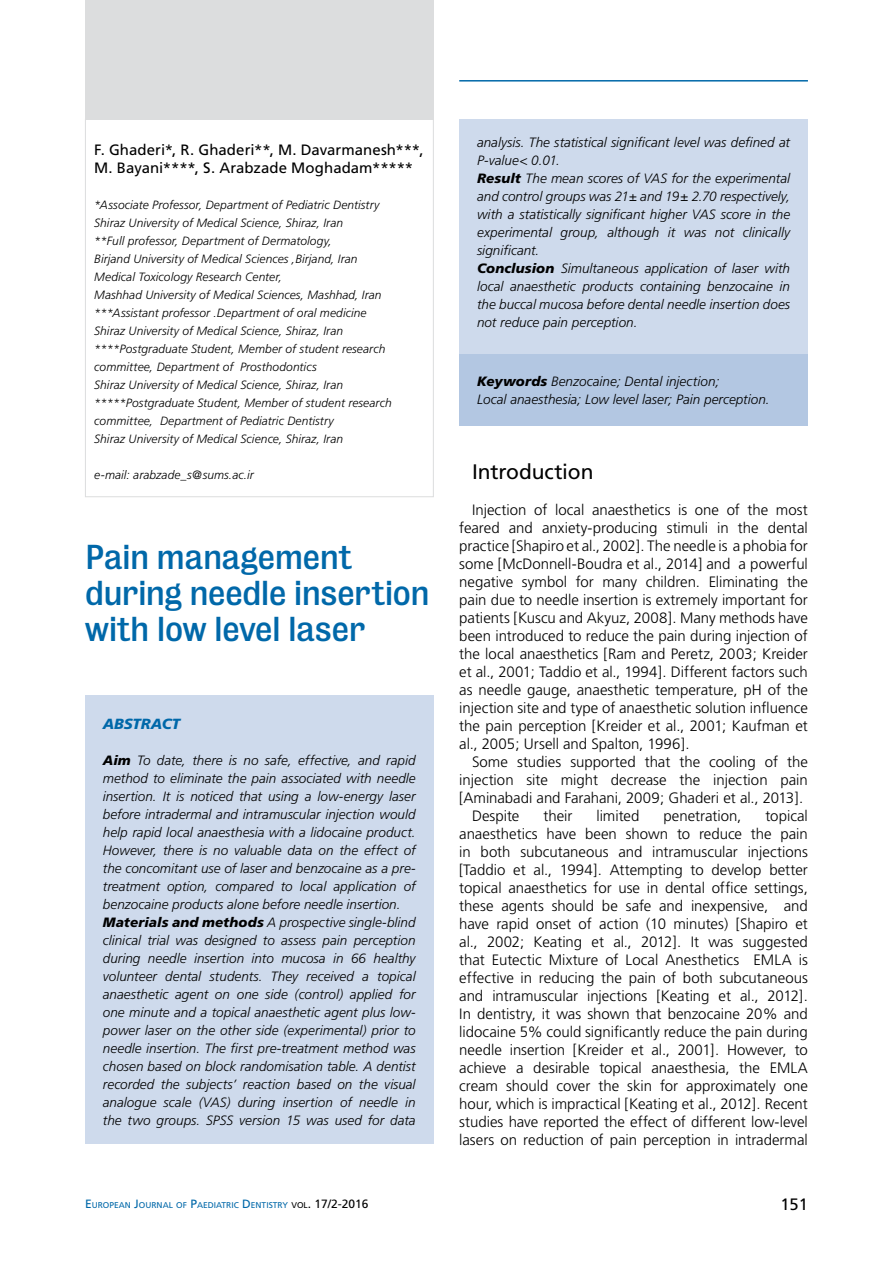
<style>
.page{position:relative;width:893px;height:1263px;background:#fff}
.page>*{position:absolute;margin:0;border:0;box-sizing:border-box;transform-origin:0 0}
.t1{font:31.5px/36px "Bureau Grot Five Three";color:#0068a9}
.t2{font:21px "Frutiger";letter-spacing:-.01em;color:#000}
.t3{font:16.5px "Frutiger";color:#000}
.t4{font:300 15px/18px "Frutiger";color:#000;text-align:justify}
.t5{font:15px/18px "Frutiger";color:#000}
.t6{font:italic 900 14.7px "Frutiger";letter-spacing:-.005em;color:#0068a9}
.t7{font:italic 300 13.5px/18px "Frutiger";color:#000}
.t8{font:italic 300 12px/18px "Frutiger";letter-spacing:.005em;color:#000}
.t9{font:8.4px "Frutiger";color:#0068a9}
.s1{font-weight:900}
.s2{font-size:12px}
.s3{color:#000}
.s4{font-size:12px;color:#000}
</style>
<div class="page">
<hr style="left:459px;top:80px;width:349px;height:2px;background:#0068a9">
<div style="left:85px;top:0;width:349px;height:119px;background:#dcddde"></div>
<div style="left:85px;top:119px;width:349px;height:378px;border:1px solid #dcddde"></div>
<div style="left:85px;top:695px;width:348px;height:449px;background:#cedaec"></div>
<div style="left:459px;top:353px;width:349px;height:72px;background:#b3c7e2"></div>
<div style="left:459px;top:119px;width:349px;height:234px;background:#cedaec"></div>
<p class="t5" style="left:94px;top:141px;width:331px">F. Ghaderi*, R. Ghaderi**, M. Davarmanesh***,<br>M. Bayani****, S. Arabzade Moghadam*****</p>
<p class="t8" style="left:94px;top:196px;width:299px">*Associate Professor, Department of Pediatric Dentistry Shiraz University of Medical Science, Shiraz, Iran<br>**Full professor, Department of Dermatology,<br>Birjand University of Medical Sciences ,Birjand, Iran Medical Toxicology Research Center,<br>Mashhad University of Medical Sciences, Mashhad, Iran ***Assistant professor .Department of oral medicine Shiraz University of Medical Science, Shiraz, Iran ****Postgraduate Student, Member of student research committee, Department of Prosthodontics<br>Shiraz University of Medical Science, Shiraz, Iran *****Postgraduate Student, Member of student research committee, Department of Pediatric Dentistry<br>Shiraz University of Medical Science, Shiraz, Iran</p>
<p class="t8" style="left:94px;top:466px;width:161px">e-mail: arabzade_s@sums.ac.ir</p>
<h1 class="t1" style="left:85px;top:539px;width:346px">Pain management during needle insertion with low level laser</h1>
<p class="t6" style="left:103px;top:715px;width:79px">ABSTRACT</p>
<p class="t7" style="left:103px;top:751px;width:314px"><span class="s1">Aim</span> To date, there is no safe, effective, and rapid method to eliminate the pain associated with needle insertion. It is noticed that using a low-energy laser before intradermal and intramuscular injection would help rapid local anaesthesia with a lidocaine product.<br>However, there is no valuable data on the effect of the concomitant use of laser and benzocaine as a pre&shy;treatment option, compared to local application of benzocaine products alone before needle insertion.<br><span class="s1">Materials and methods</span> A prospective single-blind clinical trial was designed to assess pain perception during needle insertion into mucosa in 66 healthy volunteer dental students. They received a topical anaesthetic agent on one side (control) applied for one minute and a topical anaesthetic agent plus low&shy;power laser on the other side (experimental) prior to needle insertion. The first pre-treatment method was chosen based on block randomisation table. A dentist recorded the subjects’ reaction based on the visual analogue scale (VAS) during insertion of needle in the two groups. SPSS version 15 was used for data</p>
<p class="t7" style="left:477px;top:134px;width:315px">analysis. The statistical significant level was defined at P-value&lt; 0.01.<br><span class="s1">Result</span> The mean scores of VAS for the experimental and control groups was 21± and 19± 2.70 respectively, with a statistically significant higher VAS score in the experimental group, although it was not clinically significant.<br><span class="s1">Conclusion</span> Simultaneous application of laser with local anaesthetic products containing benzocaine in the buccal mucosa before dental needle insertion does not reduce pain perception.</p>
<p class="t7" style="left:477px;top:372px;width:294px"><span class="s1">Keywords</span> Benzocaine; Dental injection;<br>Local anaesthesia; Low level laser; Pain perception.</p>
<h2 class="t2" style="left:472px;top:459px;width:123px">Introduction</h2>
<p class="t4" style="left:459px;top:501px;width:350px;text-indent:13px">Injection of local anaesthetics is one of the most feared and anxiety-producing stimuli in the dental practice [Shapiro et al., 2002]. The needle is a phobia for some [McDonnell-Boudra et al., 2014] and a powerful negative symbol for many children. Eliminating the pain due to needle insertion is extremely important for patients [Kuscu and Akyuz, 2008]. Many methods have been introduced to reduce the pain during injection of the local anaesthetics [Ram and Peretz, 2003; Kreider et al., 2001; Taddio et al., 1994]. Different factors such as needle gauge, anaesthetic temperature, pH of the injection site and type of anaesthetic solution influence the pain perception [Kreider et al., 2001; Kaufman et al., 2005; Ursell and Spalton, 1996].</p>
<p class="t4" style="left:472px;top:753px;width:337px">Some studies supported that the cooling of the</p>
<p class="t4" style="left:459px;top:771px;width:350px">injection site might decrease the injection pain</p>
<p class="t4" style="left:459px;top:789px;width:346px">[Aminabadi and Farahani, 2009; Ghaderi et al., 2013].</p>
<p class="t4" style="left:472px;top:807px;width:49px">Despite</p>
<p class="t4" style="left:543px;top:807px;width:31px">their</p>
<p class="t4" style="left:596px;top:807px;width:44px">limited</p>
<p class="t4" style="left:663px;top:807px;width:79px">penetration,</p>
<p class="t4" style="left:459px;top:807px;width:350px;text-indent:306px">topical anaesthetics have been shown to reduce the pain in both subcutaneous and intramuscular injections [Taddio et al., 1994]. Attempting to develop better topical anaesthetics for use in dental office settings, these agents should be safe and inexpensive, and have rapid onset of action (10 minutes) [Shapiro et al., 2002; Keating et al., 2012]. It was suggested that Eutectic Mixture of Local Anesthetics EMLA is effective in reducing the pain of both subcutaneous and intramuscular injections [Keating et al., 2012].<br>In dentistry, it was shown that benzocaine 20% and lidocaine 5% could significantly reduce the pain during needle insertion [Kreider et al., 2001]. However, to achieve a desirable topical anaesthesia, the EMLA cream should cover the skin for approximately one hour, which is impractical [Keating et al., 2012]. Recent studies have reported the effect of different low-level lasers on reduction of pain perception in intradermal</p>
<p class="t9" style="left:85px;top:1200px;width:285px"><span class="s2">E</span>UROPEAN <span class="s2">J</span>OURNAL OF <span class="s2">P</span>AE DIATRIC <span class="s2">D</span> E NTISTRY <span class="s3">VOL</span><span class="s4">. 17/2-2016</span></p>
<p class="t3" style="left:780px;top:1194px;width:29px">151</p>
</div>
